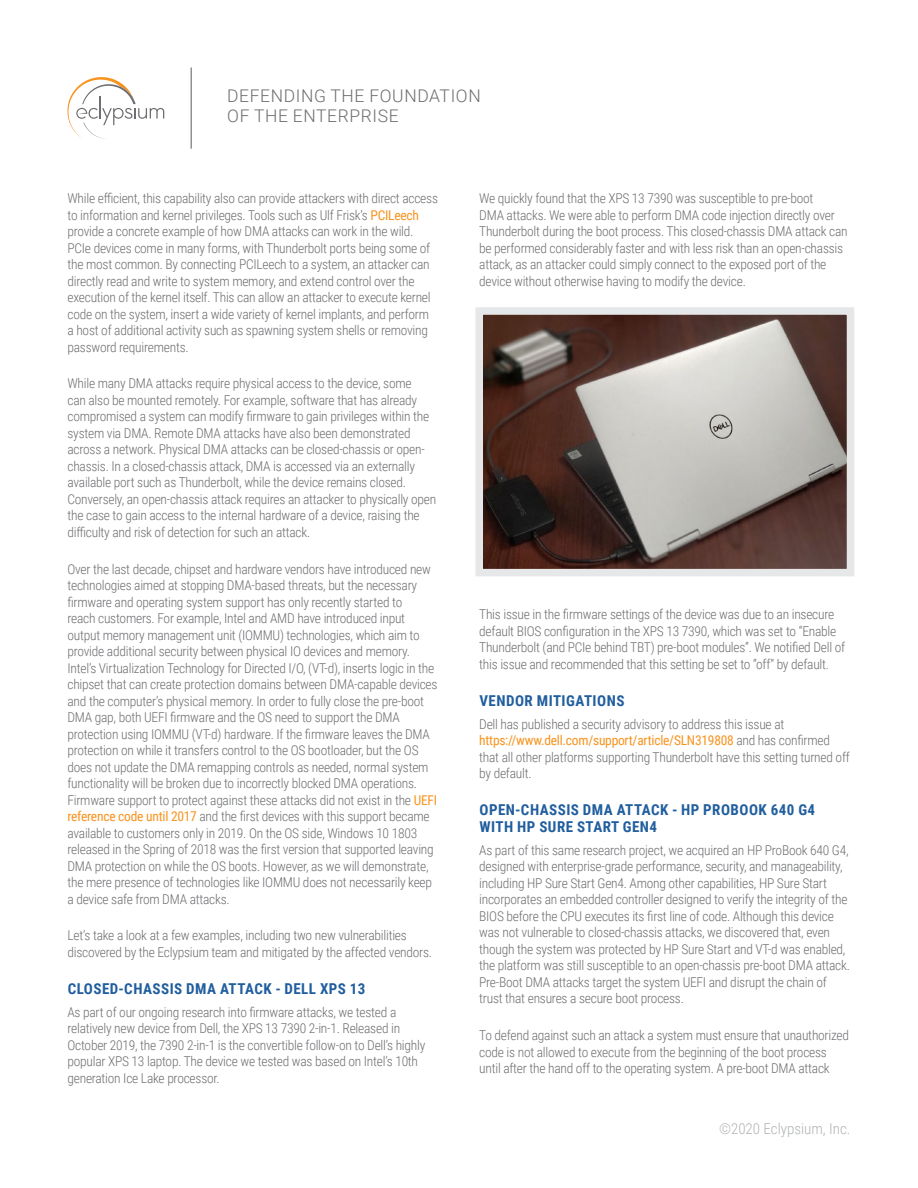
<style>
.page{position:relative;width:918px;height:1188px;background:#fff}
.page>*{position:absolute;margin:0;border:0;box-sizing:border-box;transform-origin:0 0}
.t1{font:300 17.4px/20.2px "Roboto";letter-spacing:.035em;color:#6d6e71}
.t2{font:700 15px/16.5px "Roboto Condensed";letter-spacing:.03em;color:#215e9e}
.t3{font:300 15px "Roboto Condensed";color:#b1b3b6}
.t4{font:300 13.5px/16.5px "Roboto Condensed";letter-spacing:-.02em;color:#6d6e71}
.s1{font-weight:400;color:#f8931e}
</style>
<div class="page">
<svg style="left:68px;top:77px;width:96px;height:62px"></svg>
<hr style="left:191px;top:67px;width:1px;height:82px;background:#6d6e71">
<img style="left:485px;top:316px;width:360px;height:251px">
<div style="left:476px;top:307px;width:378px;height:269px;border:8px solid #e6e7e8"></div>
<p class="t1" style="left:227px;top:86px;width:255px">DEFENDING THE FOUNDATION<br>OF THE ENTERPRISE</p>
<p class="t4" style="left:68px;top:190px;width:372px">While efficient, this capability also can provide attackers with direct access to information and kernel privileges. Tools such as Ulf Frisk’s <span class="s1">PCILeech </span>provide a concrete example of how DMA attacks can work in the wild.<br>PCIe devices come in many forms, with Thunderbolt ports being some of the most common. By connecting PCILeech to a system, an attacker can directly read and write to system memory, and extend control over the execution of the kernel itself. This can allow an attacker to execute kernel code on the system, insert a wide variety of kernel implants, and perform a host of additional activity such as spawning system shells or removing password requirements.</p>
<p class="t4" style="left:68px;top:376px;width:370px">While many DMA attacks require physical access to the device, some<br>can also be mounted remotely. For example, software that has already compromised a system can modify firmware to gain privileges within the system via DMA. Remote DMA attacks have also been demonstrated across a network. Physical DMA attacks can be closed-chassis or open&shy;chassis. In a closed-chassis attack, DMA is accessed via an externally available port such as Thunderbolt, while the device remains closed.<br>Conversely, an open-chassis attack requires an attacker to physically open the case to gain access to the internal hardware of a device, raising the difficulty and risk of detection for such an attack.</p>
<p class="t4" style="left:67px;top:562px;width:372px">Over the last decade, chipset and hardware vendors have introduced new technologies aimed at stopping DMA-based threats, but the necessary firmware and operating system support has only recently started to<br>reach customers. For example, Intel and AMD have introduced input output memory management unit (IOMMU) technologies, which aim to provide additional security between physical IO devices and memory.<br>Intel’s Virtualization Technology for Directed I/O, (VT-d), inserts logic in the chipset that can create protection domains between DMA-capable devices and the computer’s physical memory. In order to fully close the pre-boot DMA gap, both UEFI firmware and the OS need to support the DMA protection using IOMMU (VT-d) hardware. If the firmware leaves the DMA protection on while it transfers control to the OS bootloader, but the OS does not update the DMA remapping controls as needed, normal system functionality will be broken due to incorrectly blocked DMA operations.<br>Firmware support to protect against these attacks did not exist in the <span class="s1">UEFI reference code until 2017</span> and the first devices with this support became available to customers only in 2019. On the OS side, Windows 10 1803 released in the Spring of 2018 was the first version that supported leaving DMA protection on while the OS boots. However, as we will demonstrate, the mere presence of technologies like IOMMU does not necessarily keep a device safe from DMA attacks.</p>
<p class="t4" style="left:67px;top:928px;width:366px">Let’s take a look at a few examples, including two new vulnerabilities discovered by the Eclypsium team and mitigated by the affected vendors.</p>
<p class="t2" style="left:68px;top:981px;width:299px">CLOSED-CHASSIS DMA ATTACK - DELL XPS 13</p>
<p class="t4" style="left:68px;top:1003px;width:359px">As part of our ongoing research into firmware attacks, we tested a relatively new device from Dell, the XPS 13 7390 2-in-1. Released in October 2019, the 7390 2-in-1 is the convertible follow-on to Dell’s highly popular XPS 13 laptop. The device we tested was based on Intel’s 10th generation Ice Lake processor.</p>
<p class="t4" style="left:479px;top:191px;width:370px">We quickly found that the XPS 13 7390 was susceptible to pre-boot<br>DMA attacks. We were able to perform DMA code injection directly over Thunderbolt during the boot process. This closed-chassis DMA attack can be performed considerably faster and with less risk than an open-chassis attack, as an attacker could simply connect to the exposed port of the device without otherwise having to modify the device.</p>
<p class="t4" style="left:479px;top:606px;width:368px">This issue in the firmware settings of the device was due to an insecure default BIOS configuration in the XPS 13 7390, which was set to “Enable Thunderbolt (and PCIe behind TBT) pre-boot modules”. We notified Dell of this issue and recommended that this setting be set to “off” by default.</p>
<p class="t2" style="left:480px;top:693px;width:146px">VENDOR MITIGATIONS</p>
<p class="t4" style="left:479px;top:717px;width:372px">Dell has published a security advisory to address this issue at <span class="s1">https://www.dell.com/support/article/SLN319808</span> and has confirmed that all other platforms supporting Thunderbolt have this setting turned off by default.</p>
<p class="t2" style="left:480px;top:803px;width:337px">OPEN-CHASSIS DMA ATTACK - HP PROBOOK 640 G4<br>WITH HP SURE START GEN4</p>
<p class="t4" style="left:479px;top:843px;width:372px">As part of this same research project, we acquired an HP ProBook 640 G4, designed with enterprise-grade performance, security, and manageability, including HP Sure Start Gen4. Among other capabilities, HP Sure Start incorporates an embedded controller designed to verify the integrity of the BIOS before the CPU executes its first line of code. Although this device was not vulnerable to closed-chassis attacks, we discovered that, even though the system was protected by HP Sure Start and VT-d was enabled, the platform was still susceptible to an open-chassis pre-boot DMA attack.<br>Pre-Boot DMA attacks target the system UEFI and disrupt the chain of trust that ensures a secure boot process.</p>
<p class="t4" style="left:479px;top:1028px;width:371px">To defend against such an attack a system must ensure that unauthorized code is not allowed to execute from the beginning of the boot process until after the hand off to the operating system. A pre-boot DMA attack</p>
<p class="t3" style="left:719px;top:1122px;width:133px">©2020 Eclypsium, Inc.</p>
</div>
